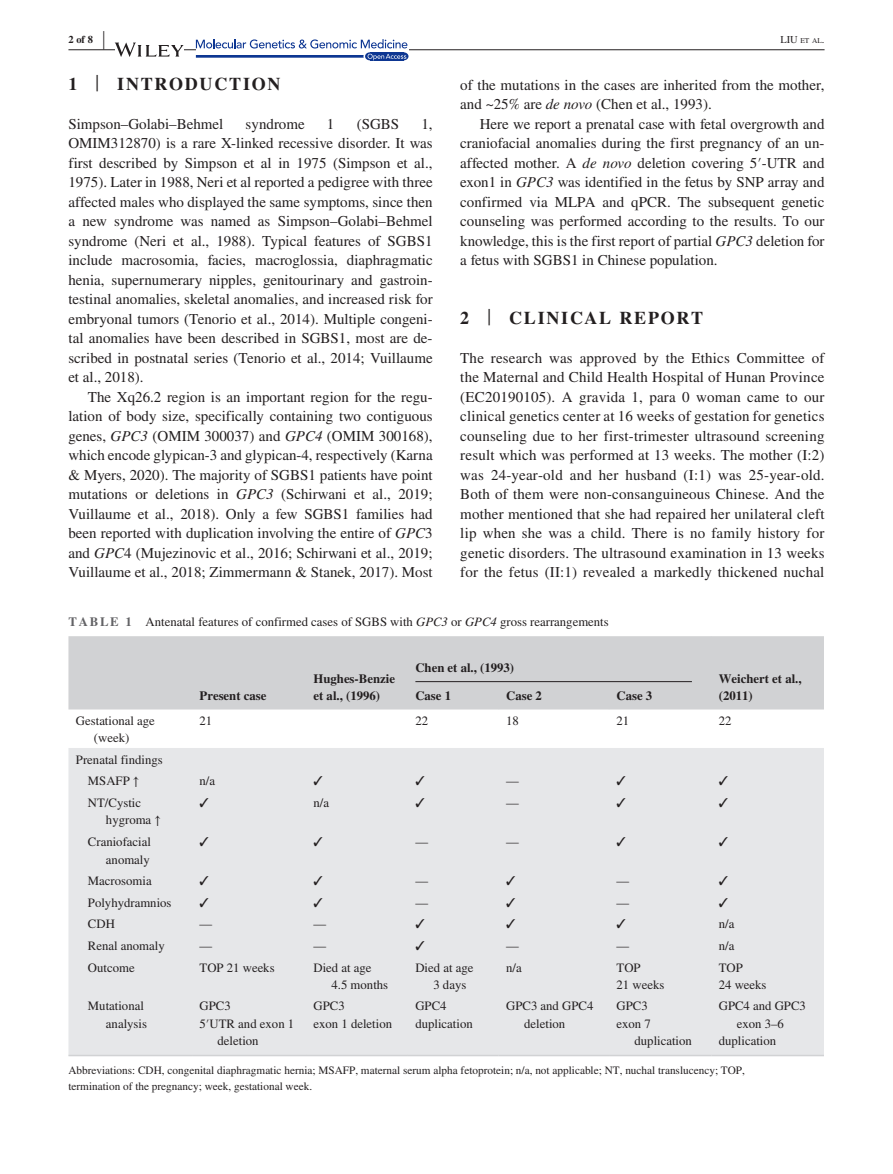
<style>
.page{position:relative;width:893px;height:1174px;background:#fff}
.page>*{position:absolute;margin:0;border:0;box-sizing:border-box;transform-origin:0 0}
.t1{font:700 25.95px "STIX";color:#231f20;scale:.36 1}
.t2{font:700 18px "STIX";letter-spacing:.1em;color:#231f20}
.t3{font:15px/19.5px "STIX";color:#231f20;text-align:justify}
.t4{font:12.75px/17.2px "STIX";color:#231f20}
.t5{font:700 12.75px/17.2px "STIX";color:#231f20}
.t6{font:11.25px/15.8px "STIX";color:#231f20}
.t7{font:10.5px "STIX";color:#231f20}
.t8{font:700 10.5px "STIX";color:#231f20}
.s1{font-size:7.35px}
.s2{font-weight:400;font-size:23.7px}
.s3{font-style:italic}
.s4{font-weight:700;color:#636366}
</style>
<div class="page">
<hr style="left:68px;top:49px;width:756px;height:1px;background:#231f20">
<svg style="left:115px;top:43px;width:69px;height:14px"></svg>
<svg style="left:196px;top:39px;width:211px;height:21px"></svg>
<div style="left:68px;top:636px;width:756px;height:73px;background:#d1d2d4"></div>
<div style="left:68px;top:748px;width:756px;height:306px;background:#e6e7e9"></div>
<hr style="left:68px;top:1054px;width:124px;height:2px;background:#d1d2d4">
<hr style="left:192px;top:1054px;width:114px;height:2px;background:#d1d2d4">
<hr style="left:306px;top:1054px;width:102px;height:2px;background:#d1d2d4">
<hr style="left:408px;top:1054px;width:91px;height:2px;background:#d1d2d4">
<hr style="left:499px;top:1054px;width:110px;height:2px;background:#d1d2d4">
<hr style="left:609px;top:1054px;width:102px;height:2px;background:#d1d2d4">
<hr style="left:711px;top:1054px;width:113px;height:2px;background:#d1d2d4">
<hr style="left:415px;top:681px;width:277px;height:1px;background:#231f20">
<p class="t8" style="left:68px;top:33px;width:26px">2 of 8</p>
<h1 class="t1" style="left:103px;top:24px;width:7px">|</h1>
<p class="t7" style="left:780px;top:32px;width:46px">LIU <span class="s1">et al</span>.</p>
<p class="t2" style="left:68px;top:73px;width:214px">1 <span class="s2">|</span> INTRODUCTION</p>
<p class="t3" style="left:68px;top:115px;width:156px">Simpson–Golabi–Behmel</p>
<p class="t3" style="left:246px;top:115px;width:61px">syndrome</p>
<p class="t3" style="left:327px;top:115px;width:9px">1</p>
<p class="t3" style="left:357px;top:115px;width:44px">(SGBS</p>
<p class="t3" style="left:460px;top:76px;width:366px">of the mutations in the cases are inherited from the mother, and ~25% are <span class="s3">de novo</span> (Chen et al., 1993).</p>
<p class="t3" style="left:460px;top:115px;width:366px;text-indent:20px">Here we report a prenatal case with fetal overgrowth and craniofacial anomalies during the first pregnancy of an un&shy;affected mother. A <span class="s3">de novo</span> deletion covering 5′-UTR and exon1 in <span class="s3">GPC3</span> was identified in the fetus by SNP array and confirmed via MLPA and qPCR. The subsequent genetic counseling was performed according to the results. To our knowledge, this is the first report of partial <span class="s3">GPC3</span> deletion for a fetus with SGBS1 in Chinese population.</p>
<p class="t3" style="left:68px;top:115px;width:366px;text-indent:353px">1, OMIM312870) is a rare X-linked recessive disorder. It was first described by Simpson et al in 1975 (Simpson et al., 1975). Later in 1988, Neri et al reported a pedigree with three affected males who displayed the same symptoms, since then a new syndrome was named as Simpson–Golabi–Behmel syndrome (Neri et al., 1988). Typical features of SGBS1 include macrosomia, facies, macroglossia, diaphragmatic henia, supernumerary nipples, genitourinary and gastroin&shy;testinal anomalies, skeletal anomalies, and increased risk for embryonal tumors (Tenorio et al., 2014). Multiple congeni&shy;tal anomalies have been described in SGBS1, most are de&shy;scribed in postnatal series (Tenorio et al., 2014; Vuillaume et al., 2018).</p>
<p class="t3" style="left:68px;top:388px;width:366px;text-indent:20px">The Xq26.2 region is an important region for the regu&shy;lation of body size, specifically containing two contiguous genes, <span class="s3">GPC3</span> (OMIM 300037) and <span class="s3">GPC4</span> (OMIM 300168), which encode glypican-3 and glypican-4, respectively (Karna &amp; Myers, 2020). The majority of SGBS1 patients have point mutations or deletions in <span class="s3">GPC3</span> (Schirwani et al., 2019; Vuillaume et al., 2018). Only a few SGBS1 families had been reported with duplication involving the entire of <span class="s3">GPC</span>3 and <span class="s3">GPC</span>4 (Mujezinovic et al., 2016; Schirwani et al., 2019; Vuillaume et al., 2018; Zimmermann &amp; Stanek, 2017). Most</p>
<p class="t2" style="left:460px;top:307px;width:244px">2 <span class="s2">|</span> CLINICAL REPORT</p>
<p class="t3" style="left:460px;top:349px;width:366px">The research was approved by the Ethics Committee of the Maternal and Child Health Hospital of Hunan Province (EC20190105). A gravida 1, para 0 woman came to our clinical genetics center at 16 weeks of gestation for genetics counseling due to her first-trimester ultrasound screening result which was performed at 13 weeks. The mother (I:2) was 24-year-old and her husband (I:1) was 25-year-old.<br>Both of them were non-consanguineous Chinese. And the mother mentioned that she had repaired her unilateral cleft lip when she was a child. There is no family history for genetic disorders. The ultrasound examination in 13 weeks for the fetus (II:1) revealed a markedly thickened nuchal</p>
<p class="t4" style="left:68px;top:614px;width:542px"><span class="s4">TABLE 1</span> Antenatal features of confirmed cases of SGBS with <span class="s3">GPC3</span> or <span class="s3">GPC4</span> gross rearrangements</p>
<p class="t5" style="left:200px;top:687px;width:68px">Present case</p>
<p class="t5" style="left:313px;top:670px;width:83px">Hughes-Benzie et al., (1996)</p>
<p class="t5" style="left:415px;top:659px;width:100px">Chen et al., (1993)</p>
<p class="t5" style="left:415px;top:687px;width:37px">Case 1</p>
<p class="t5" style="left:506px;top:687px;width:37px">Case 2</p>
<p class="t5" style="left:616px;top:687px;width:37px">Case 3</p>
<p class="t5" style="left:719px;top:670px;width:84px">Weichert et al., (2011)</p>
<p class="t4" style="left:76px;top:712px;width:80px;text-align:center">Gestational age (week)</p>
<p class="t4" style="left:200px;top:712px;width:14px">21</p>
<p class="t4" style="left:415px;top:712px;width:14px">22</p>
<p class="t4" style="left:506px;top:712px;width:14px">18</p>
<p class="t4" style="left:616px;top:712px;width:14px">21</p>
<p class="t4" style="left:719px;top:712px;width:14px">22</p>
<p class="t4" style="left:88px;top:749px;width:76px;line-height:21.6px;text-indent:-12px">Prenatal findings<br>MSAFP ↑</p>
<p class="t4" style="left:200px;top:773px;width:17px">n/a</p>
<p class="t4" style="left:314px;top:773px;width:11px">✓</p>
<p class="t4" style="left:415px;top:773px;width:11px">✓</p>
<p class="t4" style="left:506px;top:773px;width:14px">—</p>
<p class="t4" style="left:616px;top:773px;width:11px">✓</p>
<p class="t4" style="left:719px;top:773px;width:11px">✓</p>
<p class="t4" style="left:106px;top:794px;width:57px;text-indent:-18px">NT/Cystic hygroma ↑</p>
<p class="t4" style="left:200px;top:794px;width:11px">✓</p>
<p class="t4" style="left:314px;top:794px;width:17px">n/a</p>
<p class="t4" style="left:415px;top:794px;width:11px">✓</p>
<p class="t4" style="left:506px;top:794px;width:14px">—</p>
<p class="t4" style="left:616px;top:794px;width:11px">✓</p>
<p class="t4" style="left:719px;top:794px;width:11px">✓</p>
<p class="t4" style="left:88px;top:834px;width:65px;text-align:right">Craniofacial anomaly</p>
<p class="t4" style="left:200px;top:834px;width:11px">✓</p>
<p class="t4" style="left:314px;top:834px;width:11px">✓</p>
<p class="t4" style="left:415px;top:834px;width:14px">—</p>
<p class="t4" style="left:506px;top:834px;width:14px">—</p>
<p class="t4" style="left:616px;top:834px;width:11px">✓</p>
<p class="t4" style="left:719px;top:834px;width:11px">✓</p>
<p class="t4" style="left:88px;top:873px;width:65px">Macrosomia</p>
<p class="t4" style="left:200px;top:873px;width:11px">✓</p>
<p class="t4" style="left:314px;top:873px;width:11px">✓</p>
<p class="t4" style="left:415px;top:873px;width:14px">—</p>
<p class="t4" style="left:506px;top:873px;width:11px">✓</p>
<p class="t4" style="left:616px;top:873px;width:14px">—</p>
<p class="t4" style="left:719px;top:873px;width:11px">✓</p>
<p class="t4" style="left:88px;top:894px;width:85px">Polyhydramnios</p>
<p class="t4" style="left:200px;top:894px;width:11px">✓</p>
<p class="t4" style="left:314px;top:894px;width:11px">✓</p>
<p class="t4" style="left:415px;top:894px;width:14px">—</p>
<p class="t4" style="left:506px;top:894px;width:11px">✓</p>
<p class="t4" style="left:616px;top:894px;width:14px">—</p>
<p class="t4" style="left:719px;top:894px;width:11px">✓</p>
<p class="t4" style="left:88px;top:916px;width:28px">CDH</p>
<p class="t4" style="left:200px;top:916px;width:14px">—</p>
<p class="t4" style="left:314px;top:916px;width:14px">—</p>
<p class="t4" style="left:415px;top:916px;width:11px">✓</p>
<p class="t4" style="left:506px;top:916px;width:11px">✓</p>
<p class="t4" style="left:616px;top:916px;width:11px">✓</p>
<p class="t4" style="left:719px;top:916px;width:17px">n/a</p>
<p class="t4" style="left:88px;top:938px;width:78px">Renal anomaly</p>
<p class="t4" style="left:200px;top:938px;width:14px">—</p>
<p class="t4" style="left:314px;top:938px;width:14px">—</p>
<p class="t4" style="left:415px;top:938px;width:11px">✓</p>
<p class="t4" style="left:506px;top:938px;width:14px">—</p>
<p class="t4" style="left:616px;top:938px;width:14px">—</p>
<p class="t4" style="left:719px;top:938px;width:17px">n/a</p>
<p class="t4" style="left:88px;top:959px;width:48px">Outcome</p>
<p class="t4" style="left:200px;top:959px;width:77px">TOP 21 weeks</p>
<p class="t4" style="left:332px;top:959px;width:58px;text-indent:-18px">Died at age<br>4.5 months</p>
<p class="t4" style="left:433px;top:959px;width:42px;text-indent:-18px">Died at age<br>3 days</p>
<p class="t4" style="left:506px;top:959px;width:17px">n/a</p>
<p class="t4" style="left:617px;top:959px;width:49px">TOP<br>21 weeks</p>
<p class="t4" style="left:719px;top:959px;width:49px">TOP<br>24 weeks</p>
<p class="t4" style="left:88px;top:998px;width:61px;text-align:right">Mutational analysis</p>
<p class="t4" style="left:200px;top:998px;width:33px">GPC3</p>
<p class="t4" style="left:719px;top:998px;width:89px">GPC4 and GPC3</p>
<p class="t4" style="left:737px;top:1015px;width:49px">exon 3–6</p>
<p class="t4" style="left:719px;top:1032px;width:59px">duplication</p>
<p class="t6" style="left:68px;top:1063px;width:678px">Abbreviations: CDH, congenital diaphragmatic hernia; MSAFP, maternal serum alpha fetoprotein; n/a, not applicable; NT, nuchal translucency; TOP, termination of the pregnancy; week, gestational week.</p>
<p class="t4" style="left:314px;top:998px;width:80px">GPC3<br>exon 1 deletion</p>
<p class="t4" style="left:415px;top:998px;width:59px">GPC4 duplication</p>
<p class="t4" style="left:524px;top:998px;width:71px;text-indent:-18px">GPC3 and GPC4 deletion</p>
<p class="t4" style="left:617px;top:998px;width:33px">GPC3</p>
<p class="t4" style="left:200px;top:1015px;width:96px">5′UTR and exon 1</p>
<p class="t4" style="left:218px;top:1032px;width:43px">deletion</p>
<p class="t4" style="left:617px;top:1015px;width:36px">exon 7</p>
<p class="t4" style="left:635px;top:1032px;width:59px">duplication</p>
</div>
